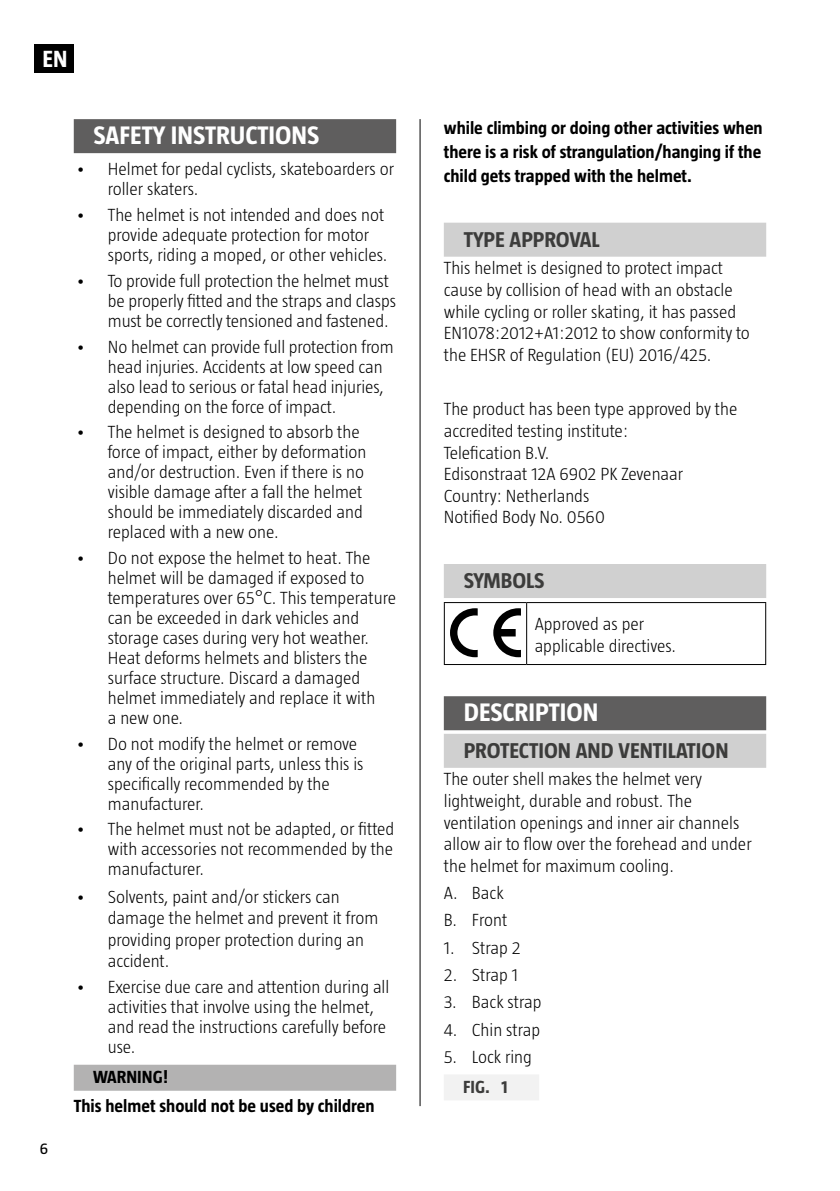
<style>
.page{position:relative;width:840px;height:1191px;background:#fff}
.page>*{position:absolute;margin:0;border:0;box-sizing:border-box;transform-origin:0 0}
.t1{font:700 26px "Taz";color:#fff}
.t2{font:700 24px "Taz";color:#fff}
.t3{font:700 22px "Taz";color:#3c3c3b}
.t4{font:300 18px/20px "Taz";color:#000}
.t5{font:700 18px/24px "Taz";color:#000;text-align:justify}
.t6{font:700 18px "Taz";color:#3c3c3b}
.t7{font:16px "Taz";color:#000}
</style>
<div class="page">
<div style="left:35px;top:44px;width:39px;height:29px;background:#000"></div>
<hr style="left:419px;top:119px;width:1px;height:987px;background:#000">
<div style="left:443px;top:223px;width:322px;height:34px;background:#d0d0d0"></div>
<div style="left:443px;top:564px;width:322px;height:34px;background:#d0d0d0"></div>
<div style="left:443px;top:696px;width:322px;height:34px;background:#5f5e5e"></div>
<div style="left:443px;top:734px;width:322px;height:34px;background:#d0d0d0"></div>
<div style="left:443px;top:1074px;width:96px;height:26px;background:#f2f2f2"></div>
<hr style="left:443px;top:602px;width:83px;height:1px;background:#000">
<hr style="left:443px;top:603px;width:1px;height:61px;background:#000">
<hr style="left:526px;top:602px;width:239px;height:1px;background:#000">
<hr style="left:526px;top:603px;width:1px;height:61px;background:#000">
<hr style="left:764px;top:603px;width:1px;height:61px;background:#000">
<hr style="left:443px;top:664px;width:83px;height:1px;background:#000">
<hr style="left:526px;top:664px;width:239px;height:1px;background:#000">
<svg style="left:450px;top:608px;width:27px;height:49px"></svg>
<svg style="left:493px;top:608px;width:27px;height:49px"></svg>
<div style="left:74px;top:119px;width:322px;height:34px;background:#5f5e5e"></div>
<div style="left:74px;top:1064px;width:322px;height:26px;background:#b3b2b2"></div>
<h2 class="t2" style="left:43px;top:45px;width:26px">EN</h2>
<p class="t7" style="left:40px;top:1139px;width:10px">6</p>
<h1 class="t1" style="left:94px;top:121px;width:227px">SAFETY INSTRUCTIONS</h1>
<p class="t4" style="left:108px;top:159px;width:288px;text-indent:-32px">• Helmet for pedal cyclists, skateboarders or roller skaters.</p>
<p class="t4" style="left:108px;top:205px;width:281px;text-indent:-32px">• The helmet is not intended and does not provide adequate protection for motor sports, riding a moped, or other vehicles.</p>
<p class="t4" style="left:108px;top:270px;width:289px;text-indent:-32px">• To provide full protection the helmet must be properly fitted and the straps and clasps must be correctly tensioned and fastened.</p>
<p class="t4" style="left:108px;top:336px;width:287px;text-indent:-32px">• No helmet can provide full protection from head injuries. Accidents at low speed can also lead to serious or fatal head injuries, depending on the force of impact.</p>
<p class="t4" style="left:108px;top:422px;width:260px;text-indent:-32px">• The helmet is designed to absorb the force of impact, either by deformation and/or destruction. Even if there is no visible damage after a fall the helmet should be immediately discarded and replaced with a new one.</p>
<p class="t4" style="left:108px;top:547px;width:290px;text-indent:-32px">• Do not expose the helmet to heat. The helmet will be damaged if exposed to temperatures over 65°C. This temperature can be exceeded in dark vehicles and storage cases during very hot weather.<br>Heat deforms helmets and blisters the surface structure. Discard a damaged helmet immediately and replace it with<br>a new one.</p>
<p class="t4" style="left:108px;top:733px;width:257px;text-indent:-32px">• Do not modify the helmet or remove any of the original parts, unless this is specifically recommended by the manufacturer.</p>
<p class="t4" style="left:108px;top:819px;width:288px;text-align:justify;text-indent:-32px">• The helmet must not be adapted, or fitted with accessories not recommended by the manufacturer.</p>
<p class="t4" style="left:108px;top:885px;width:272px;line-height:21.6px;text-indent:-32px">• Solvents, paint and/or stickers can damage the helmet and prevent it from providing proper protection during an accident.</p>
<p class="t4" style="left:108px;top:976px;width:283px;text-indent:-32px">• Exercise due care and attention during all activities that involve using the helmet, and read the instructions carefully before use.</p>
<p class="t5" style="left:74px;top:1061px;width:302px;line-height:29.6px;text-indent:19px">WARNING!<br>This helmet should not be used by children</p>
<p class="t5" style="left:443px;top:116px;width:320px">while climbing or doing other activities when there is a risk of strangulation/hanging if the child gets trapped with the helmet.</p>
<p class="t3" style="left:463px;top:227px;width:137px">TYPE APPROVAL</p>
<p class="t4" style="left:443px;top:257px;width:307px;line-height:21.6px">This helmet is designed to protect impact cause by collision of head with an obstacle while cycling or roller skating, it has passed EN1078:2012+A1:2012 to show conformity to the EHSR of Regulation (EU) 2016/425.</p>
<p class="t4" style="left:443px;top:398px;width:295px;line-height:21.6px">The product has been type approved by the accredited testing institute:<br>Telefication B.V.<br>Edisonstraat 12A 6902 PK Zevenaar<br>Country: Netherlands<br>Notified Body No. 0560</p>
<p class="t3" style="left:463px;top:568px;width:82px">SYMBOLS</p>
<p class="t4" style="left:534px;top:613px;width:143px;line-height:21.6px">Approved as per applicable directives.</p>
<h1 class="t1" style="left:463px;top:698px;width:136px">DESCRIPTION</h1>
<p class="t3" style="left:463px;top:738px;width:266px">PROTECTION AND VENTILATION</p>
<p class="t4" style="left:443px;top:768px;width:309px;line-height:21.6px">The outer shell makes the helmet very lightweight, durable and robust. The ventilation openings and inner air channels allow air to flow over the forehead and under the helmet for maximum cooling.</p>
<p class="t4" style="left:443px;top:879px;width:65px;line-height:27.2px">A. Back<br>B. Front</p>
<p class="t4" style="left:443px;top:937px;width:78px">1. Strap 2</p>
<p class="t4" style="left:443px;top:964px;width:76px">2. Strap 1</p>
<p class="t4" style="left:443px;top:992px;width:99px">3. Back strap</p>
<p class="t4" style="left:443px;top:1019px;width:98px">4. Chin strap</p>
<p class="t4" style="left:443px;top:1046px;width:90px">5. Lock ring</p>
<p class="t6" style="left:463px;top:1076px;width:46px">FIG. 1</p>
</div>
